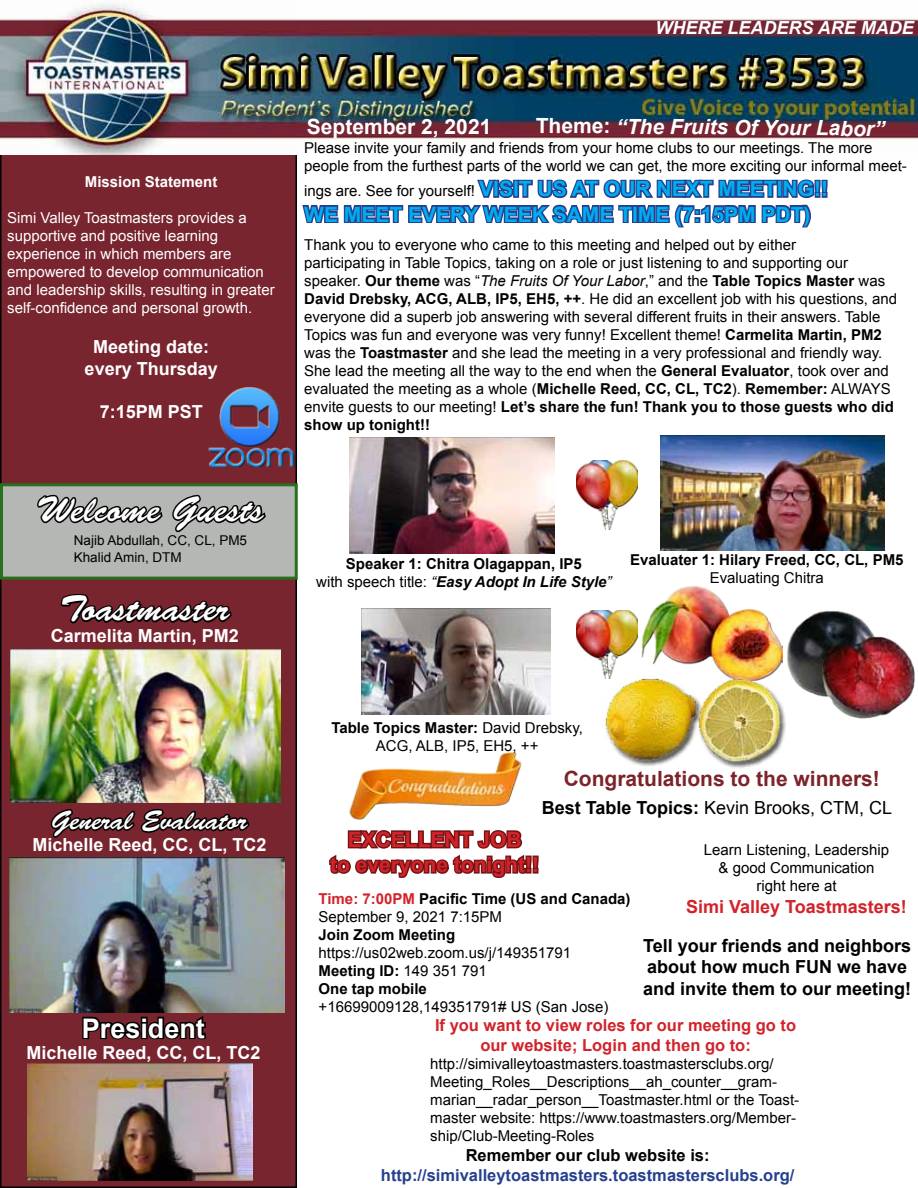
<style>
.page{position:relative;width:918px;height:1188px;background:#fff}
.page>*{position:absolute;margin:0;border:0;box-sizing:border-box;transform-origin:0 0}
.t1{font:36px "Brush Script Std";color:#fff}
.t2{font:27px "Brush Script Std";color:#fff}
.t3{font:700 27px "Arial";color:#fff}
.t4{font:700 21px/25.2px "Arial";color:#00aeef}
.t5{font:700 21px/25.2px "Arial";color:#d2232a;text-align:center}
.t6{font:700 21px "Arial";color:#7c232b}
.t7{font:italic 700 21px "Arial";color:#fff}
.t8{font:700 21px "Arial";color:#fff}
.t9{font:700 18px/21.6px "Arial";color:#fff;text-align:center}
.t10{font:700 18px/21.6px "Arial";color:#000}
.t11{font:18px "Arial";color:#000}
.t12{font:700 18px "Arial";color:#d2232a}
.t13{font:italic 700 18px "Arial";color:#fff}
.t14{font:700 16.5px/19.8px "Arial";color:#d2232a;text-align:center}
.t15{font:700 16.5px "Arial";color:#25408f}
.t16{font:700 16.5px "Arial";color:#000}
.t17{font:15px/18px "Arial";color:#000}
.t18{font:15px/18px "Arial";color:#fff}
.t19{font:700 15px/18px "Arial";color:#000}
.t20{font:700 15px "Arial";color:#fff}
.t21{font:13.5px/16.2px "Arial";color:#000}
.s1{font-style:normal}
.s2{font-weight:400;font-size:15px;color:#000}
.s3{font-weight:700}
.s4{font-style:italic}
.s5{font-weight:400}
.s6{font-weight:400;font-style:italic}
.s7{color:#d2232a}
</style>
<div class="page">
<div style="left:1px;top:1px;width:295px;height:1186px;background:#78252f"></div>
<img style="left:0;top:0;width:918px;height:155px">
<svg style="left:329px;top:830px;width:210px;height:48px"></svg>
<svg style="left:302px;top:179px;width:526px;height:49px"></svg>
<img style="left:267px;top:392px;width:27px;height:74px">
<img style="left:576px;top:461px;width:61px;height:68px">
<img style="left:576px;top:610px;width:61px;height:65px">
<img style="left:549px;top:123px;width:360px;height:18px">
<div style="left:2px;top:485px;width:294px;height:93px;background:#b4b7b4"></div>
<div style="left:0;top:483px;width:298px;height:97px;border:3px solid #27711d"></div>
<img style="left:349px;top:752px;width:173px;height:67px">
<svg style="left:37px;top:387px;width:230px;height:653px"></svg>
<img style="left:27px;top:1064px;width:226px;height:116px">
<img style="left:349px;top:437px;width:205px;height:116px">
<img style="left:661px;top:436px;width:223px;height:114px">
<img style="left:362px;top:608px;width:188px;height:107px">
<img style="left:637px;top:586px;width:145px;height:89px">
<img style="left:787px;top:611px;width:128px;height:108px">
<img style="left:603px;top:675px;width:183px;height:93px">
<img style="left:11px;top:650px;width:269px;height:153px">
<img style="left:9px;top:857px;width:275px;height:155px">
<p class="t13" style="left:655px;top:16px;width:260px">WHERE LEADERS ARE MADE</p>
<p class="t20" style="left:85px;top:172px;width:134px">Mission Statement</p>
<p class="t18" style="left:7px;top:209px;width:269px">Simi Valley Toastmasters provides a supportive and positive learning experience in which members are empowered to develop communication and leadership skills, resulting in greater self-confidence and personal growth.</p>
<p class="t9" style="left:85px;top:336px;width:135px">Meeting date: every Thursday</p>
<p class="t9" style="left:100px;top:401px;width:105px">7:15PM PST</p>
<h1 class="t1" style="left:37px;top:489px;width:229px">Welcome Guests</h1>
<p class="t21" style="left:74px;top:533px;width:175px">Najib Abdullah, CC, CL, PM5<br>Khalid Amin, DTM</p>
<h1 class="t1" style="left:60px;top:589px;width:171px">Toastmaster</h1>
<p class="t9" style="left:51px;top:625px;width:190px">Carmelita Martin, PM2</p>
<h3 class="t8" style="left:307px;top:113px;width:186px">September 2, 2021</h3>
<h3 class="t7" style="left:536px;top:110px;width:350px;rotate:1deg"><span class="s1">Theme:</span> “The Fruits Of Your Labor”</h3>
<p class="t17" style="left:304px;top:139px;width:604px">Please invite your family and friends from your home clubs to our meetings. The more people from the furthest parts of the world we can get, the more exciting our informal meet-</p>
<h3 class="t4" style="left:304px;top:177px;width:525px"><span class="s2">ings are. See for yourself!</span> VISIT US AT OUR NEXT MEETING!!<br>WE MEET EVERY WEEK SAME TIME (7:15PM PDT)</h3>
<p class="t17" style="left:304px;top:236px;width:595px">Thank you to everyone who came to this meeting and helped out by either<br>participating in Table Topics, taking on a role or just listening to and supporting our speaker. <span class="s3">Our theme</span> was “<span class="s4">The Fruits Of Your Labor</span>,” and the <span class="s3">Table Topics Master</span> was <span class="s3">David Drebsky, ACG, ALB, IP5, EH5, ++</span>. He did an excellent job with his questions, and everyone did a superb job answering with several different fruits in their answers. Table Topics was fun and everyone was very funny! Excellent theme! <span class="s3">Carmelita Martin, PM2 </span>was the <span class="s3">Toastmaster</span> and she lead the meeting in a very professional and friendly way.<br>She lead the meeting all the way to the end when the <span class="s3">General Evaluator</span>, took over and evaluated the meeting as a whole (<span class="s3">Michelle Reed, CC, CL, TC2</span>). <span class="s3">Remember:</span> ALWAYS envite guests to our meeting! <span class="s3">Let’s share the fun! Thank you to those guests who did show up tonight!!</span></p>
<p class="t19" style="left:316px;top:555px;width:297px;text-align:center">Speaker 1: Chitra Olagappan, IP5<br><span class="s5">with speech title:</span> <span class="s6">“</span><span class="s4">Easy Adopt In Life Style</span><span class="s6">”</span></p>
<p class="t19" style="left:630px;top:552px;width:275px">Evaluater 1: Hilary Freed, CC, CL, PM5</p>
<p class="t17" style="left:710px;top:569px;width:116px">Evaluating Chitra</p>
<h2 class="t2" style="left:51px;top:805px;width:198px">General Evaluator</h2>
<p class="t9" style="left:32px;top:834px;width:236px">Michelle Reed, CC, CL, TC2</p>
<h2 class="t3" style="left:82px;top:1010px;width:125px">President</h2>
<p class="t9" style="left:26px;top:1043px;width:236px">Michelle Reed, CC, CL, TC2</p>
<p class="t17" style="left:331px;top:719px;width:253px;text-align:center"><span class="s3">Table Topics Master:</span> David Drebsky,<br>ACG, ALB, IP5, EH5, ++</p>
<h3 class="t6" style="left:564px;top:764px;width:318px">Congratulations to the winners!</h3>
<p class="t11" style="left:542px;top:796px;width:352px"><span class="s3">Best Table Topics:</span> Kevin Brooks, CTM, CL</p>
<h3 class="t5" style="left:330px;top:828px;width:210px">EXCELLENT JOB<br>to everyone tonight!!</h3>
<p class="t19" style="left:319px;top:890px;width:314px"><span class="s7">Time: 7:00PM</span> Pacific Time (US and Canada)<br><span class="s5">September 9, 2021 7:15PM</span></p>
<p class="t19" style="left:319px;top:926px;width:138px">Join Zoom Meeting</p>
<p class="t17" style="left:319px;top:944px;width:254px">https://us02web.zoom.us/j/149351791<br><span class="s3">Meeting ID:</span> 149 351 791<br><span class="s3">One tap mobile</span></p>
<p class="t17" style="left:319px;top:998px;width:291px">+16699009128,149351791# US (San Jose)</p>
<p class="t17" style="left:704px;top:841px;width:187px;text-align:center">Learn Listening, Leadership &amp; good Communication right here at</p>
<p class="t12" style="left:686px;top:894px;width:222px">Simi Valley Toastmasters!</p>
<p class="t10" style="left:643px;top:935px;width:270px">Tell your friends and neighbors about how much FUN we have and invite them to our meeting!</p>
<p class="t14" style="left:435px;top:1016px;width:363px">If you want to view roles for our meeting go to our website; Login and then go to:</p>
<p class="t17" style="left:430px;top:1055px;width:371px">http://simivalleytoastmasters.toastmastersclubs.org/ Meeting_Roles__Descriptions__ah_counter__gram&shy;marian__radar_person__Toastmaster.html or the Toast&shy;master website: https://www.toastmasters.org/Member&shy;ship/Club-Meeting-Roles</p>
<p class="t16" style="left:466px;top:1145px;width:245px">Remember our club website is:</p>
<p class="t15" style="left:381px;top:1164px;width:415px">http://simivalleytoastmasters.toastmastersclubs.org/</p>
</div>
